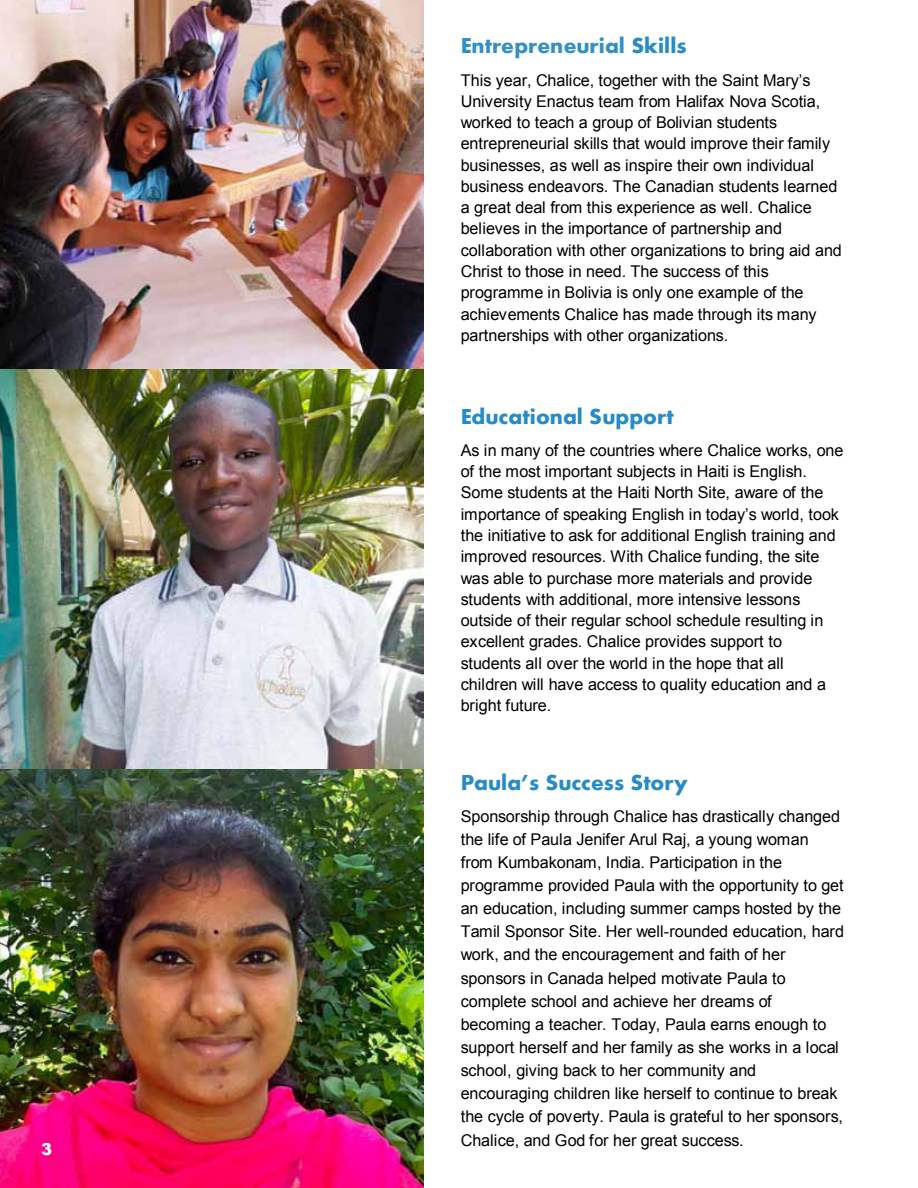
<style>
.page{position:relative;width:918px;height:1188px;background:#fff}
.page>*{position:absolute;margin:0;border:0;box-sizing:border-box;transform-origin:0 0}
.t1{font:700 22.35px "Aharoni";color:#268bc8}
.t2{font:700 22.35px "Aharoni";color:#328fc7}
.t3{font:900 16.5px "Arial";color:#fff}
.t4{font:16.2px/21.3px "Arial";letter-spacing:-.01em;color:#000}
.s1{color:#268bc8}
</style>
<div class="page">
<img style="left:0;top:369px;width:423px;height:401px">
<img style="left:0;top:770px;width:423px;height:418px">
<img style="left:0;top:0;width:423px;height:369px">
<p class="t3" style="left:41px;top:1137px;width:13px">3</p>
<h1 class="t2" style="left:461px;top:32px;width:227px">Entrepreneurial <span class="s1">Skills</span></h1>
<p class="t4" style="left:461px;top:69px;width:383px">This year, Chalice, together with the Saint Mary’s University Enactus team from Halifax Nova Scotia, worked to teach a group of Bolivian students entrepreneurial skills that would improve their family businesses, as well as inspire their own individual business endeavors. The Canadian students learned a great deal from this experience as well. Chalice believes in the importance of partnership and collaboration with other organizations to bring aid and Christ to those in need. The success of this programme in Bolivia is only one example of the achievements Chalice has made through its many partnerships with other organizations.</p>
<h1 class="t1" style="left:461px;top:403px;width:215px">Educational Support</h1>
<p class="t4" style="left:461px;top:439px;width:384px">As in many of the countries where Chalice works, one of the most important subjects in Haiti is English.<br>Some students at the Haiti North Site, aware of the importance of speaking English in today’s world, took the initiative to ask for additional English training and improved resources. With Chalice funding, the site was able to purchase more materials and provide students with additional, more intensive lessons outside of their regular school schedule resulting in excellent grades. Chalice provides support to students all over the world in the hope that all children will have access to quality education and a bright future.</p>
<h1 class="t1" style="left:461px;top:769px;width:229px">Paula’s Success Story</h1>
<p class="t4" style="left:461px;top:804px;width:385px;line-height:23.1px">Sponsorship through Chalice has drastically changed the life of Paula Jenifer Arul Raj, a young woman from Kumbakonam, India. Participation in the programme provided Paula with the opportunity to get an education, including summer camps hosted by the Tamil Sponsor Site. Her well-rounded education, hard work, and the encouragement and faith of her sponsors in Canada helped motivate Paula to complete school and achieve her dreams of becoming a teacher. Today, Paula earns enough to support herself and her family as she works in a local school, giving back to her community and encouraging children like herself to continue to break the cycle of poverty. Paula is grateful to her sponsors, Chalice, and God for her great success.</p>
</div>
